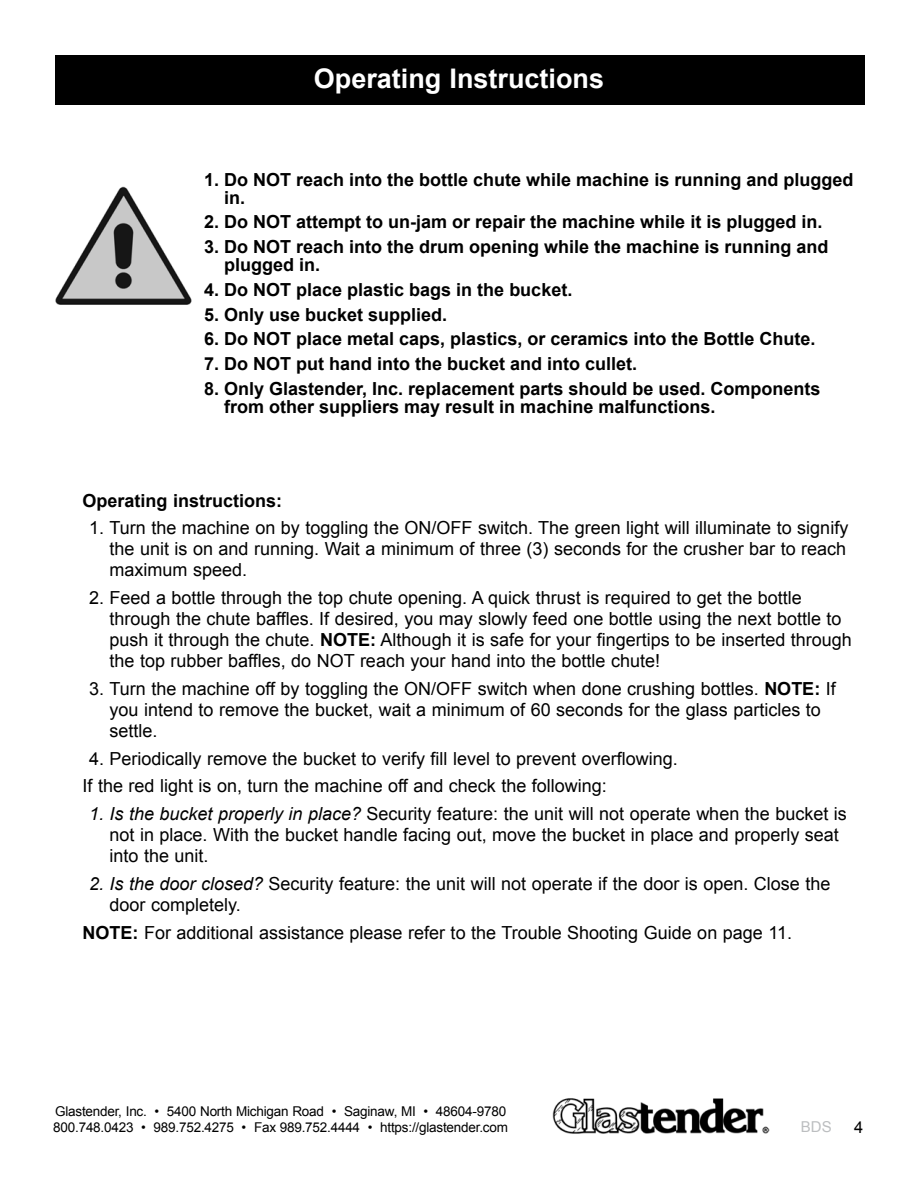
<style>
.page{position:relative;width:918px;height:1188px;background:#fff}
.page>*{position:absolute;margin:0;border:0;box-sizing:border-box;transform-origin:0 0}
.t1{font:700 27px "Arial";color:#fff}
.t2{font:18px/21px "Arial";color:#000}
.t3{font:700 18px/18px "Arial";color:#000}
.t4{font:16.5px "Arial";color:#000}
.t5{font:15px "Arial";color:#bcbec0}
.t6{font:13.5px/16.2px "Arial";letter-spacing:-.015em;color:#000}
.s1{font-weight:700}
.s2{font-style:italic}
</style>
<div class="page">
<div style="left:55px;top:55px;width:810px;height:50px;background:#000"></div>
<img style="left:552px;top:1098px;width:218px;height:36px">
<img style="left:55px;top:186px;width:137px;height:119px">
<h1 class="t1" style="left:314px;top:60px;width:292px">Operating Instructions</h1>
<p class="t3" style="left:224px;top:170px;width:631px;text-indent:-20px">1. Do NOT reach into the bottle chute while machine is running and plugged in.</p>
<p class="t3" style="left:204px;top:213px;width:620px">2. Do NOT attempt to un-jam or repair the machine while it is plugged in.</p>
<p class="t3" style="left:224px;top:238px;width:606px;text-indent:-20px">3. Do NOT reach into the drum opening while the machine is running and plugged in.</p>
<p class="t3" style="left:204px;top:281px;width:370px">4. Do NOT place plastic bags in the bucket.</p>
<p class="t3" style="left:204px;top:305px;width:245px">5. Only use bucket supplied.</p>
<p class="t3" style="left:204px;top:330px;width:613px">6. Do NOT place metal caps, plastics, or ceramics into the Bottle Chute.</p>
<p class="t3" style="left:204px;top:355px;width:435px">7. Do NOT put hand into the bucket and into cullet.</p>
<p class="t3" style="left:224px;top:380px;width:598px;text-indent:-20px">8. Only Glastender, Inc. replacement parts should be used. Components from other suppliers may result in machine malfunctions.</p>
<p class="t3" style="left:82px;top:491px;width:201px">Operating instructions:</p>
<p class="t2" style="left:110px;top:518px;width:740px;text-align:justify;text-indent:-20px">1. Turn the machine on by toggling the ON/OFF switch. The green light will illuminate to signify the unit is on and running. Wait a minimum of three (3) seconds for the crusher bar to reach maximum speed.</p>
<p class="t2" style="left:110px;top:587px;width:744px;text-indent:-20px">2. Feed a bottle through the top chute opening. A quick thrust is required to get the bottle through the chute baffles. If desired, you may slowly feed one bottle using the next bottle to push it through the chute. <span class="s1">NOTE:</span> Although it is safe for your fingertips to be inserted through the top rubber baffles, do NOT reach your hand into the bottle chute!</p>
<p class="t2" style="left:110px;top:678px;width:728px;text-indent:-20px">3. Turn the machine off by toggling the ON/OFF switch when done crushing bottles. <span class="s1">NOTE:</span> If you intend to remove the bucket, wait a minimum of 60 seconds for the glass particles to settle.</p>
<p class="t2" style="left:82px;top:745px;width:597px;line-height:27.8px;text-indent:7px">4. Periodically remove the bucket to verify fill level to prevent overflowing.<br>If the red light is on, turn the machine off and check the following:</p>
<p class="t2" style="left:110px;top:804px;width:739px;text-indent:-20px"><span class="s2">1. Is the bucket properly in place?</span> Security feature: the unit will not operate when the bucket is not in place. With the bucket handle facing out, move the bucket in place and properly seat into the unit.</p>
<p class="t2" style="left:110px;top:873px;width:722px;text-indent:-20px"><span class="s2">2. Is the door closed?</span> Security feature: the unit will not operate if the door is open. Close the door completely.</p>
<p class="t2" style="left:82px;top:922px;width:711px"><span class="s1">NOTE:</span> For additional assistance please refer to the Trouble Shooting Guide on page 11.</p>
<p class="t6" style="left:53px;top:1103px;width:456px">Glastender, Inc. • 5400 North Michigan Road • Saginaw, MI • 48604-9780<br>800.748.0423 • 989.752.4275 • Fax 989.752.4444 • https://glastender.com</p>
<p class="t5" style="left:801px;top:1117px;width:32px">BDS</p>
<p class="t4" style="left:854px;top:1116px;width:11px">4</p>
</div>
